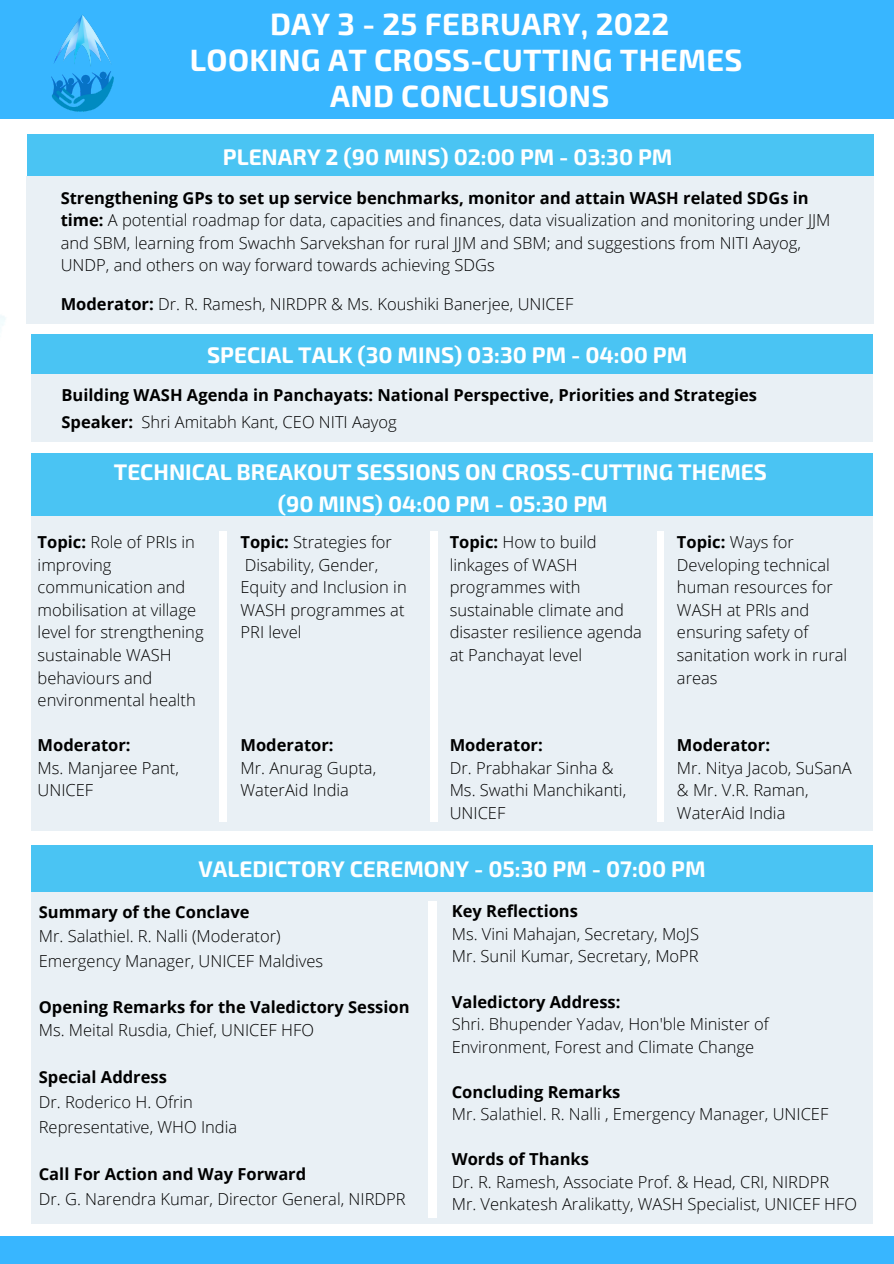
<style>
.page{position:relative;width:894px;height:1264px;background:#fff}
.page>*{position:absolute;margin:0;border:0;box-sizing:border-box;transform-origin:0 0}
.t1{font:700 30.75px "Exo 2";letter-spacing:.01em;color:#fff}
.t2{font:700 22.5px "Exo 2";color:#fff}
.t3{font:300 16.5px/22.5px "Open Sans";color:#000}
.t4{font:700 16.5px "Open Sans";color:#000}
.s1{font-weight:700}
</style>
<div class="page">
<div style="left:0;top:0;width:893px;height:118px;background:#38b6ff"></div>
<div style="left:0;top:1236px;width:893px;height:27px;background:#38b6ff"></div>
<div style="left:27px;top:134px;width:846px;height:42px;background:#4ac4f3"></div>
<div style="left:26px;top:176px;width:847px;height:147px;background:#e9f0f5"></div>
<div style="left:31px;top:878px;width:841px;height:345px;background:#e9f0f5"></div>
<div style="left:31px;top:845px;width:841px;height:46px;background:#4ac4f3"></div>
<div style="left:31px;top:453px;width:841px;height:68px;background:#4ac4f3"></div>
<div style="left:31px;top:516px;width:841px;height:314px;background:#e9f0f5"></div>
<div style="left:219px;top:532px;width:7px;height:289px;background:#fff"></div>
<div style="left:429px;top:901px;width:7px;height:316px;background:#fff"></div>
<img style="left:51px;top:15px;width:63px;height:97px">
<div style="left:31px;top:354px;width:841px;height:87px;background:#e9f0f5"></div>
<div style="left:31px;top:334px;width:841px;height:39px;background:#4ac4f3"></div>
<div style="left:430px;top:532px;width:7px;height:289px;background:#fff"></div>
<div style="left:656px;top:532px;width:7px;height:289px;background:#fff"></div>
<p class="t1" style="left:270px;top:4px;width:401px">DAY 3 - 25 FEBRUARY, 2022</p>
<p class="t1" style="left:190px;top:40px;width:554px">LOOKING AT CROSS-CUTTING THEMES</p>
<p class="t1" style="left:330px;top:76px;width:280px">AND CONCLUSIONS</p>
<p class="t2" style="left:223px;top:142px;width:451px">PLENARY 2 (90 MINS) 02:00 PM - 03:30 PM</p>
<p class="t3" style="left:61px;top:186px;width:771px"><span class="s1">Strengthening GPs to set up service benchmarks, monitor and attain WASH related SDGs in time:</span> A potential roadmap for data, capacities and finances, data visualization and monitoring under JJM and SBM, learning from Swachh Sarvekshan for rural JJM and SBM; and suggestions from NITI Aayog, UNDP, and others on way forward towards achieving SDGs</p>
<p class="t3" style="left:61px;top:292px;width:514px"><span class="s1">Moderator:</span> Dr. R. Ramesh, NIRDPR &amp; Ms. Koushiki Banerjee, UNICEF</p>
<p class="t2" style="left:207px;top:340px;width:481px">SPECIAL TALK (30 MINS) 03:30 PM - 04:00 PM</p>
<p class="t4" style="left:62px;top:383px;width:697px">Building WASH Agenda in Panchayats: National Perspective, Priorities and Strategies</p>
<p class="t3" style="left:62px;top:410px;width:336px"><span class="s1">Speaker:</span> Shri Amitabh Kant, CEO NITI Aayog</p>
<p class="t2" style="left:114px;top:457px;width:654px">TECHNICAL BREAKOUT SESSIONS ON CROSS-CUTTING THEMES</p>
<p class="t2" style="left:278px;top:489px;width:331px">(90 MINS) 04:00 PM - 05:30 PM</p>
<p class="t3" style="left:240px;top:530px;width:168px"><span class="s1">Topic:</span> Strategies for<br>Disability, Gender,<br>Equity and Inclusion in<br>WASH programmes at<br>PRI level</p>
<p class="t3" style="left:38px;top:530px;width:167px"><span class="s1">Topic:</span> Role of PRIs in improving communication and mobilisation at village level for strengthening sustainable WASH behaviours and environmental health</p>
<p class="t4" style="left:38px;top:733px;width:95px">Moderator:</p>
<p class="t3" style="left:38px;top:756px;width:143px">Ms. Manjaree Pant,<br>UNICEF</p>
<p class="t3" style="left:676px;top:530px;width:172px"><span class="s1">Topic:</span> Ways for<br>Developing technical human resources for<br>WASH at PRIs and ensuring safety of sanitation work in rural areas</p>
<p class="t3" style="left:449px;top:530px;width:194px"><span class="s1">Topic:</span> How to build linkages of WASH programmes with sustainable climate and disaster resilience agenda at Panchayat level</p>
<p class="t4" style="left:240px;top:733px;width:95px">Moderator:</p>
<p class="t3" style="left:240px;top:756px;width:137px">Mr. Anurag Gupta,<br>WaterAid India</p>
<p class="t4" style="left:449px;top:733px;width:95px">Moderator:</p>
<p class="t3" style="left:449px;top:756px;width:165px">Dr. Prabhakar Sinha &amp;</p>
<p class="t3" style="left:449px;top:778px;width:178px">Ms. Swathi Manchikanti,<br>UNICEF</p>
<p class="t4" style="left:676px;top:733px;width:95px">Moderator:</p>
<p class="t3" style="left:676px;top:756px;width:176px">Mr. Nitya Jacob, SuSanA &amp; Mr. V.R. Raman,<br>WaterAid India</p>
<p class="t2" style="left:198px;top:854px;width:508px">VALEDICTORY CEREMONY - 05:30 PM - 07:00 PM</p>
<p class="t4" style="left:39px;top:900px;width:212px">Summary of the Conclave</p>
<p class="t3" style="left:39px;top:924px;width:243px">Mr. Salathiel. R. Nalli (Moderator)</p>
<p class="t3" style="left:39px;top:949px;width:286px">Emergency Manager, UNICEF Maldives</p>
<p class="t4" style="left:39px;top:995px;width:372px">Opening Remarks for the Valedictory Session</p>
<p class="t3" style="left:39px;top:1018px;width:276px">Ms. Meital Rusdia, Chief, UNICEF HFO</p>
<p class="t4" style="left:39px;top:1065px;width:130px">Special Address</p>
<p class="t3" style="left:39px;top:1090px;width:156px">Dr. Roderico H. Ofrin</p>
<p class="t3" style="left:39px;top:1115px;width:200px">Representative, WHO India</p>
<p class="t4" style="left:39px;top:1162px;width:269px">Call For Action and Way Forward</p>
<p class="t3" style="left:39px;top:1187px;width:368px">Dr. G. Narendra Kumar, Director General, NIRDPR</p>
<p class="t4" style="left:451px;top:899px;width:128px">Key Reflections</p>
<p class="t3" style="left:451px;top:922px;width:249px">Ms. Vini Mahajan, Secretary, MoJS</p>
<p class="t3" style="left:451px;top:944px;width:248px">Mr. Sunil Kumar, Secretary, MoPR</p>
<p class="t4" style="left:451px;top:989px;width:170px">Valedictory Address:</p>
<p class="t3" style="left:451px;top:1012px;width:318px">Shri. Bhupender Yadav, Hon'ble Minister of<br>Environment, Forest and Climate Change</p>
<p class="t4" style="left:451px;top:1079px;width:170px">Concluding Remarks</p>
<p class="t3" style="left:451px;top:1102px;width:378px">Mr. Salathiel. R. Nalli , Emergency Manager, UNICEF</p>
<p class="t4" style="left:451px;top:1147px;width:139px">Words of Thanks</p>
<p class="t3" style="left:451px;top:1170px;width:379px">Dr. R. Ramesh, Associate Prof. &amp; Head, CRI, NIRDPR</p>
<p class="t3" style="left:451px;top:1192px;width:407px">Mr. Venkatesh Aralikatty, WASH Specialist, UNICEF HFO</p>
</div>
